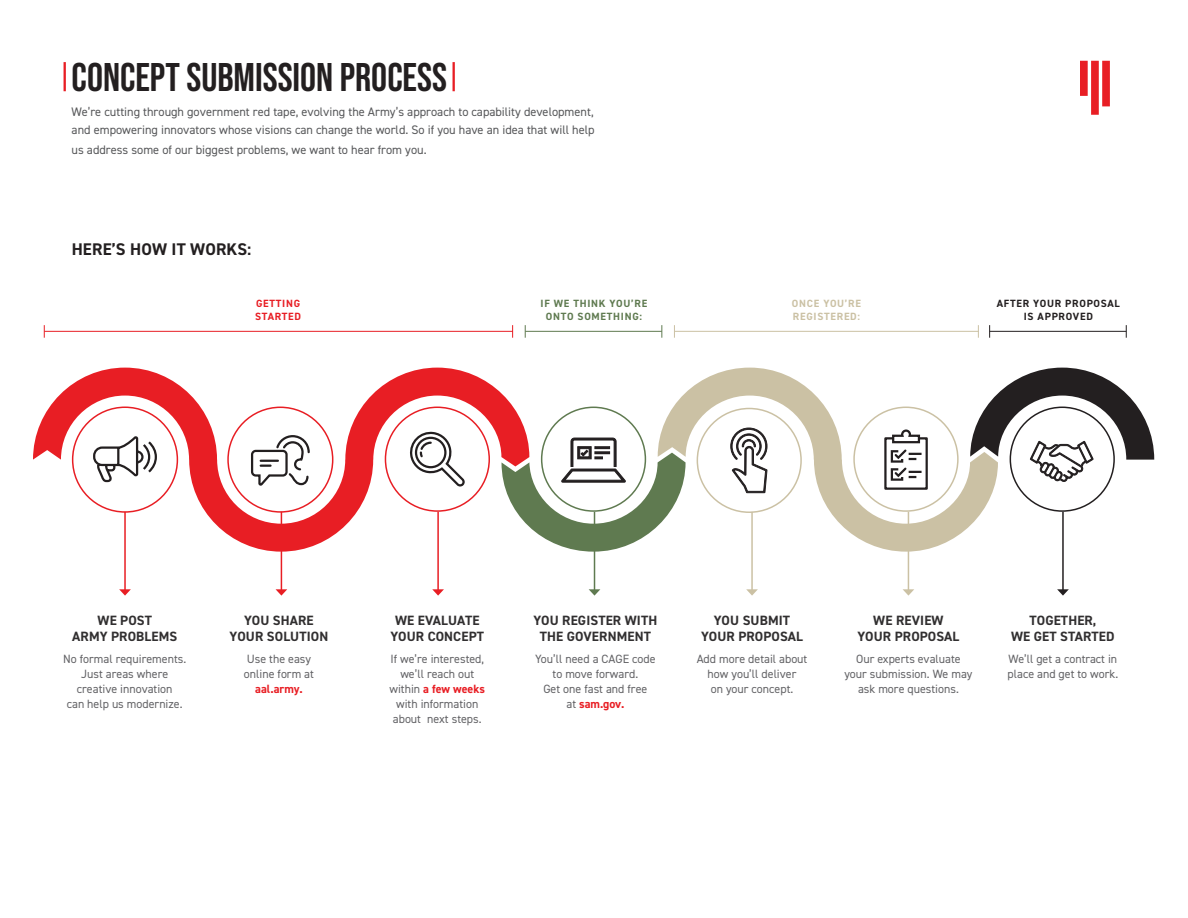
<style>
.page{position:relative;width:1188px;height:918px;background:#fff}
.page>*{position:absolute;margin:0;border:0;box-sizing:border-box;transform-origin:0 0}
.t1{font:40.05px "Bebas Neue";color:#231f20}
.t2{font:700 16.95px "DIN2014";letter-spacing:.01em;color:#231f20}
.Headline{font:700 13.5px/16.5px "DIN2014";letter-spacing:.01em;color:#312f30;text-align:center}
.Body_copy{font:700 13.5px/16.5px "DIN2014";letter-spacing:.01em;color:#312f30;text-align:center}
.t3{font:12.3px/18.3px "DIN2014";color:#57585a}
.Body_copy-2{font:12px/15px "DIN2014";color:#636366;text-align:center}
.t4{font:700 10.5px/13.5px "DIN2014";letter-spacing:.07em;color:#5f7a50;text-align:center}
.t5{font:700 10.5px/13.5px "DIN2014";letter-spacing:.07em;color:#231f20;text-align:center}
.t6{font:700 10.5px/13.5px "DIN2014";letter-spacing:.07em;color:#cbc1a4}
.t7{font:700 10.5px/13.5px "DIN2014";letter-spacing:.07em;color:#e81e24}
.s1{font-weight:700;color:#e81e24}
</style>
<div class="page">
<svg style="left:33px;top:368px;width:494px;height:184px"></svg>
<svg style="left:660px;top:368px;width:336px;height:184px"></svg>
<div style="left:227px;top:407px;width:106px;height:106px;border:2px solid #e81e24;border-radius:50%"></div>
<svg style="left:250px;top:434px;width:61px;height:54px"></svg>
<div style="left:72px;top:407px;width:106px;height:106px;border:2px solid #e81e24;border-radius:50%"></div>
<svg style="left:92px;top:435px;width:66px;height:48px"></svg>
<div style="left:385px;top:407px;width:105px;height:105px;border:2px solid #e81e24;border-radius:50%"></div>
<svg style="left:410px;top:429px;width:57px;height:60px"></svg>
<svg style="left:502px;top:438px;width:184px;height:114px"></svg>
<div style="left:697px;top:408px;width:105px;height:105px;border:2px solid #cbc1a4;border-radius:50%"></div>
<svg style="left:730px;top:427px;width:38px;height:82px"></svg>
<div style="left:853px;top:407px;width:106px;height:105px;border:2px solid #cbc1a4;border-radius:50%"></div>
<svg style="left:883px;top:428px;width:46px;height:63px"></svg>
<svg style="left:970px;top:368px;width:184px;height:115px"></svg>
<hr style="left:64px;top:62px;width:2px;height:29px;background:#e81e24">
<hr style="left:453px;top:62px;width:2px;height:29px;background:#e81e24">
<hr style="left:44px;top:331px;width:469px;height:1px;background:#e81e24">
<hr style="left:525px;top:331px;width:137px;height:1px;background:#5f7a50">
<hr style="left:990px;top:331px;width:136px;height:1px;background:#231f20">
<hr style="left:674px;top:331px;width:305px;height:1px;background:#cbc1a4">
<svg style="left:44px;top:325px;width:1px;height:13px"></svg>
<svg style="left:512px;top:325px;width:1px;height:13px"></svg>
<svg style="left:525px;top:325px;width:1px;height:13px"></svg>
<svg style="left:989px;top:325px;width:1px;height:13px"></svg>
<svg style="left:674px;top:325px;width:1px;height:13px"></svg>
<svg style="left:661px;top:325px;width:1px;height:13px"></svg>
<svg style="left:1126px;top:325px;width:1px;height:13px"></svg>
<svg style="left:978px;top:325px;width:1px;height:13px"></svg>
<hr style="left:124px;top:512px;width:2px;height:78px;background:#e81e24">
<svg style="left:119px;top:589px;width:12px;height:7px"></svg>
<hr style="left:437px;top:512px;width:2px;height:78px;background:#e81e24">
<svg style="left:432px;top:589px;width:12px;height:7px"></svg>
<hr style="left:751px;top:512px;width:2px;height:78px;background:#cbc1a4">
<svg style="left:746px;top:589px;width:12px;height:7px"></svg>
<hr style="left:281px;top:512px;width:1px;height:78px;background:#e81e24">
<svg style="left:276px;top:589px;width:11px;height:7px"></svg>
<hr style="left:594px;top:512px;width:1px;height:78px;background:#5f7a50">
<svg style="left:589px;top:589px;width:11px;height:7px"></svg>
<hr style="left:908px;top:512px;width:1px;height:78px;background:#cbc1a4">
<svg style="left:903px;top:589px;width:11px;height:7px"></svg>
<hr style="left:1062px;top:512px;width:2px;height:78px;background:#231f20">
<svg style="left:1057px;top:589px;width:12px;height:7px"></svg>
<svg style="left:1080px;top:61px;width:30px;height:54px"></svg>
<p class="t1" style="left:72px;top:54px;width:377px">CONCEPT SUBMISSION PROCESS</p>
<p class="t3" style="left:72px;top:102px;width:524px">We’re cutting through government red tape, evolving the Army’s approach to capability development, and empowering innovators whose visions can change the world. So if you have an idea that will help</p>
<p class="t3" style="left:72px;top:140px;width:356px">us address some of our biggest problems, we want to hear from you.</p>
<p class="t2" style="left:72px;top:238px;width:181px">HERE’S HOW IT WORKS:</p>
<p class="t7" style="left:255px;top:296px;width:48px">GETTING<br>STARTED</p>
<p class="t4" style="left:541px;top:296px;width:108px">IF WE THINK YOU’RE<br>ONTO SOMETHING:</p>
<p class="t6" style="left:792px;top:296px;width:71px">ONCE YOU’RE<br>REGISTERED:</p>
<p class="t5" style="left:997px;top:296px;width:125px">AFTER YOUR PROPOSAL<br>IS APPROVED</p>
<p class="Headline" style="left:72px;top:612px;width:107px">WE POST<br>ARMY PROBLEMS</p>
<p class="Body_copy-2" style="left:63px;top:651px;width:125px">No formal requirements.<br>Just areas where creative innovation<br>can help us modernize.</p>
<p class="Headline" style="left:230px;top:612px;width:100px">YOU SHARE<br>YOUR SOLUTION</p>
<p class="Body_copy-2" style="left:244px;top:651px;width:71px">Use the easy online form at <span class="s1">aal.army.</span></p>
<p class="Body_copy" style="left:390px;top:612px;width:95px">WE EVALUATE<br>YOUR CONCEPT</p>
<p class="Body_copy-2" style="left:390px;top:651px;width:97px">If we’re interested, we’ll reach out within <span class="s1">a few weeks </span>with information about next steps.</p>
<p class="Headline" style="left:534px;top:612px;width:125px">YOU REGISTER WITH<br>THE GOVERNMENT</p>
<p class="Body_copy-2" style="left:535px;top:651px;width:122px">You’ll need a CAGE code to move forward.<br>Get one fast and free<br>at <span class="s1">sam.gov.</span></p>
<p class="Headline" style="left:701px;top:612px;width:103px">YOU SUBMIT<br>YOUR PROPOSAL</p>
<p class="Body_copy-2" style="left:697px;top:651px;width:112px">Add more detail about how you’ll deliver<br>on your concept.</p>
<p class="Headline" style="left:858px;top:612px;width:103px">WE REVIEW<br>YOUR PROPOSAL</p>
<p class="Body_copy-2" style="left:844px;top:651px;width:130px">Our experts evaluate your submission. We may ask more questions.</p>
<p class="Headline" style="left:1011px;top:612px;width:105px">TOGETHER,<br>WE GET STARTED</p>
<p class="Body_copy-2" style="left:1008px;top:651px;width:112px;text-align:left">We’ll get a contract in place and get to work.</p>
</div>
